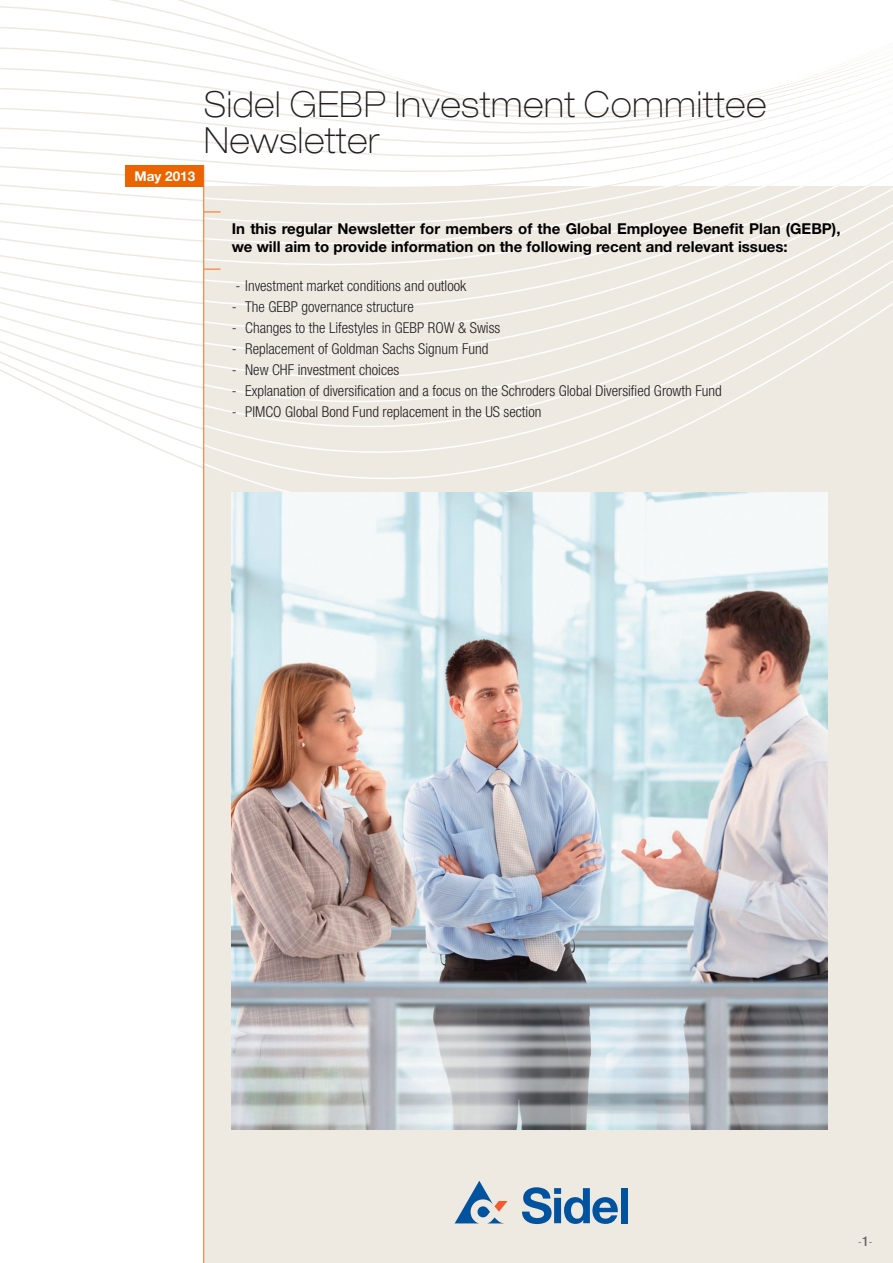
<style>
.page{position:relative;width:893px;height:1263px;background:#fff}
.page>*{position:absolute;margin:0;border:0;box-sizing:border-box;transform-origin:0 0}
.t1{font:100 expanded 36px "Helvetica Neue";letter-spacing:.03em;color:#231f20;scale:.9 1}
.t2{font:300 condensed 15px "Helvetica Neue";color:#231f20}
.t3{font:700 15px/18px "Helvetica Neue";color:#000}
.t4{font:700 13.5px "Helvetica Neue";color:#fff}
.t5{font:100 condensed 13.5px "Helvetica Neue LT";color:#636366}
.s1{font-weight:500}
</style>
<div class="page">
<div style="left:204px;top:186px;width:689px;height:1077px;background:#eee9e1"></div>
<svg style="left:0;top:0;width:893px;height:512px"></svg>
<div style="left:126px;top:165px;width:78px;height:21px;background:#eb6400"></div>
<svg style="left:455px;top:1181px;width:53px;height:42px"></svg>
<svg style="left:522px;top:1187px;width:96px;height:37px"></svg>
<div style="left:621px;top:1188px;width:7px;height:35px;background:#0153a0"></div>
<img style="left:232px;top:492px;width:595px;height:638px">
<hr style="left:203px;top:165px;width:1px;height:1098px;background:#f36e21">
<svg style="left:204px;top:212px;width:16px;height:1px"></svg>
<svg style="left:204px;top:269px;width:16px;height:1px"></svg>
<p class="t4" style="left:134px;top:168px;width:62px">May 2013</p>
<p class="t1" style="left:204px;top:83px;width:626px">Sidel GEBP Investment Committee</p>
<p class="t1" style="left:204px;top:119px;width:197px">Newsletter</p>
<p class="t3" style="left:232px;top:219px;width:610px">In this regular Newsletter for members of the Global Employee Benefit Plan (GEBP), we will aim to provide information on the following recent and relevant issues:</p>
<p class="t2" style="left:235px;top:277px;width:232px">- Investment market conditions and outlook</p>
<p class="t2" style="left:232px;top:298px;width:184px">- The GEBP governance structure</p>
<p class="t2" style="left:232px;top:319px;width:270px">- Changes to the Lifestyles in GEBP ROW &amp; Swiss</p>
<p class="t2" style="left:232px;top:340px;width:258px">- Replacement of Goldman Sachs Signum Fund</p>
<p class="t2" style="left:232px;top:361px;width:169px">- New CHF investment choices</p>
<p class="t2" style="left:232px;top:382px;width:491px">- Explanation of diversification and a focus on the Schroders Global Diversified Growth Fund</p>
<p class="t2" style="left:232px;top:403px;width:311px">- PIMCO Global Bond Fund replacement in the US section</p>
<p class="t5" style="left:858px;top:1234px;width:16px">-<span class="s1">1</span>-</p>
</div>
